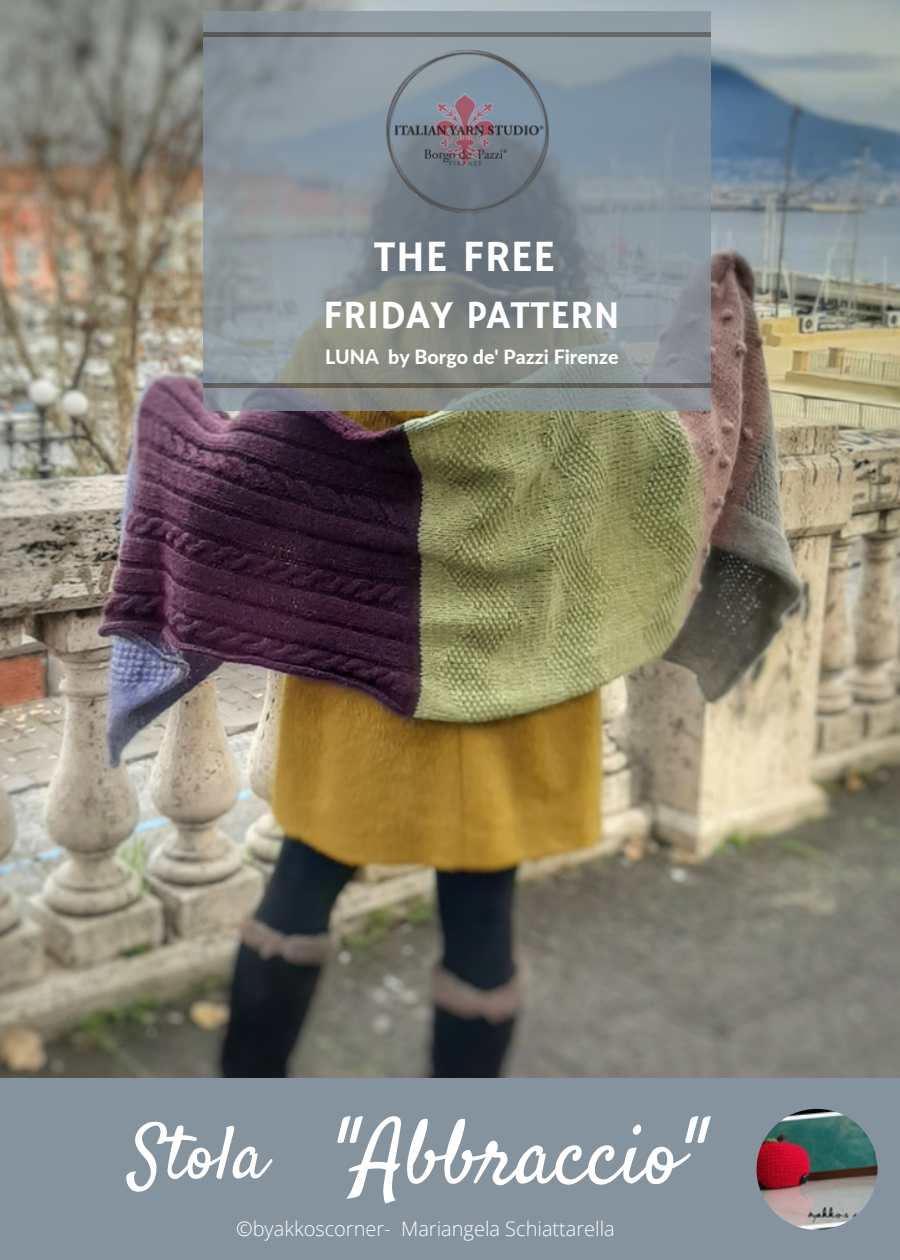
<style>
.page{position:relative;width:900px;height:1260px;background:#fff}
.page>*{position:absolute;margin:0;border:0;box-sizing:border-box;transform-origin:0 0}
.t1{font:90px "Satisfy";color:#fff}
.t2{font:75px "Satisfy";color:#fff}
.t3{font:44.5px "Hammersmith One";color:#fff}
.t4{font:40px "Hammersmith One";color:#fff}
.t5{font:300 20px "Open Sans";color:#fff}
.t6{font:800 19.75px "Lato";color:#fff}
</style>
<div class="page">
<img style="left:0;top:0;width:900px;height:1078px">
<div style="left:0;top:1078px;width:899px;height:182px;background:#85939e"></div>
<svg style="left:203px;top:11px;width:508px;height:399px;background:#879196"></svg>
<svg style="left:203px;top:32px;width:508px;height:5px;background:#626362"></svg>
<svg style="left:203px;top:383px;width:508px;height:5px;background:#615d54"></svg>
<img style="left:366px;top:30px;width:203px;height:203px">
<img style="left:757px;top:1109px;width:120px;height:121px;border-radius:50%">
<p class="t3" style="left:374px;top:231px;width:183px">THE FREE</p>
<p class="t4" style="left:323px;top:292px;width:299px">FRIDAY PATTERN</p>
<p class="t6" style="left:325px;top:345px;width:295px">LUNA by Borgo de' Pazzi Firenze</p>
<p class="t2" style="left:130px;top:1107px;width:138px">Stola</p>
<p class="t1" style="left:334px;top:1098px;width:372px">"Abbraccio"</p>
<p class="t5" style="left:236px;top:1215px;width:380px">©byakkoscorner- Mariangela Schiattarella</p>
</div>
